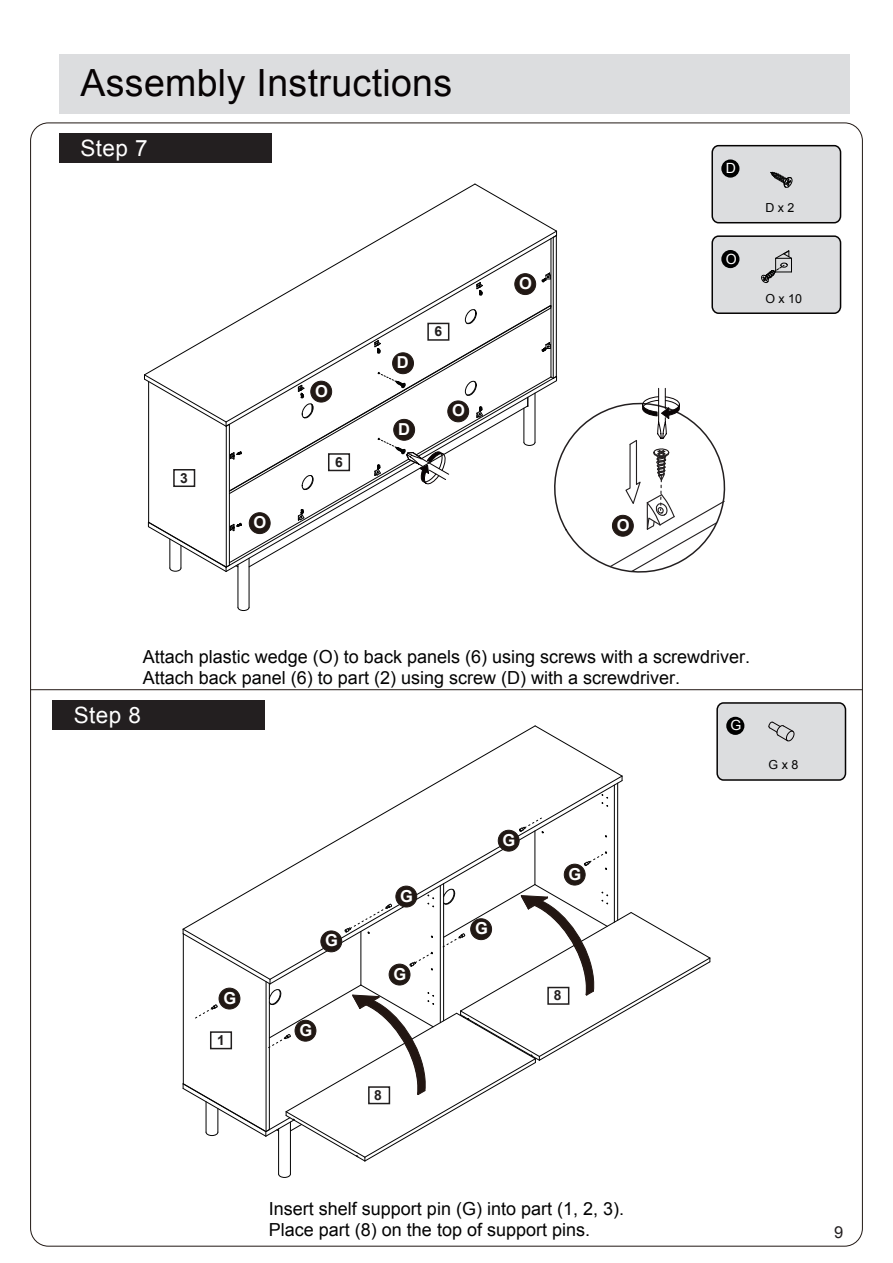
<style>
.page{position:relative;width:893px;height:1263px;background:#fff}
.page>*{position:absolute;margin:0;border:0;box-sizing:border-box;transform-origin:0 0}
.t1{font:37.5px "Arial";letter-spacing:.01em;color:#070304}
.t2{font:22.5px "Arial";letter-spacing:.02em;color:#fff}
.t3{font:18px/21.6px "Arial";color:#030303}
.t4{font:700 16.5px "Arial";color:#fff}
.t5{font:16.5px "Arial";color:#231f20}
.t6{font:14.1px "Arial";color:#fff}
.t7{font:700 13.8px "Arial";color:#211e1e}
.t8{font:12.45px "Arial";color:#030303}
</style>
<div class="page">
<div style="left:59px;top:54px;width:791px;height:60px;background:#dcdddf"></div>
<div style="left:59px;top:134px;width:213px;height:29px;background:#231f20"></div>
<div style="left:52px;top:700px;width:213px;height:30px;background:#231f20"></div>
<div style="left:717px;top:703px;width:128px;height:77px;background:#dcdddf;border-radius:7px"></div>
<div style="left:716px;top:702px;width:130px;height:79px;border:2px solid #050303;border-radius:7px"></div>
<div style="left:726px;top:717px;width:18px;height:18px;background:#000;border-radius:50%"></div>
<hr style="left:31px;top:689px;width:831px;height:1px;background:#211814">
<svg style="left:238px;top:607px;width:11px;height:4px"></svg>
<hr style="left:249px;top:558px;width:1px;height:49px;background:#030303">
<hr style="left:238px;top:565px;width:1px;height:42px;background:#030303">
<hr style="left:148px;top:381px;width:1px;height:141px;background:#030303">
<svg style="left:145px;top:184px;width:329px;height:190px"></svg>
<svg style="left:226px;top:231px;width:330px;height:145px"></svg>
<svg style="left:144px;top:374px;width:86px;height:53px"></svg>
<hr style="left:551px;top:239px;width:1px;height:138px;background:#030303">
<svg style="left:465px;top:308px;width:12px;height:17px"></svg>
<hr style="left:553px;top:237px;width:1px;height:141px;background:#030303">
<svg style="left:474px;top:184px;width:83px;height:54px"></svg>
<hr style="left:556px;top:236px;width:1px;height:140px;background:#030303">
<svg style="left:226px;top:376px;width:331px;height:192px"></svg>
<svg style="left:551px;top:376px;width:6px;height:5px"></svg>
<svg style="left:229px;top:376px;width:322px;height:187px"></svg>
<svg style="left:476px;top:406px;width:7px;height:12px"></svg>
<svg style="left:148px;top:522px;width:94px;height:50px"></svg>
<svg style="left:476px;top:282px;width:7px;height:14px"></svg>
<svg style="left:541px;top:342px;width:10px;height:10px"></svg>
<svg style="left:541px;top:273px;width:10px;height:10px"></svg>
<svg style="left:230px;top:450px;width:12px;height:9px"></svg>
<svg style="left:374px;top:340px;width:7px;height:14px"></svg>
<svg style="left:298px;top:509px;width:6px;height:12px"></svg>
<svg style="left:298px;top:385px;width:16px;height:34px"></svg>
<div style="left:173px;top:469px;width:22px;height:18px;border:2px solid #211e1e"></div>
<div style="left:329px;top:454px;width:20px;height:16px;background:#fff"></div>
<div style="left:328px;top:453px;width:22px;height:18px;border:2px solid #211e1e"></div>
<div style="left:428px;top:323px;width:21px;height:17px;background:#fff"></div>
<div style="left:427px;top:323px;width:22px;height:18px;border:2px solid #211e1e"></div>
<svg style="left:543px;top:388px;width:183px;height:185px"></svg>
<div style="left:249px;top:513px;width:21px;height:21px;background:#211814;border-radius:50%"></div>
<div style="left:249px;top:512px;width:21px;height:22px;border:1px solid #211814;border-radius:50%"></div>
<div style="left:311px;top:381px;width:21px;height:21px;background:#211814;border-radius:50%"></div>
<div style="left:311px;top:381px;width:21px;height:21px;border:1px solid #211814;border-radius:50%"></div>
<div style="left:448px;top:401px;width:21px;height:21px;background:#211814;border-radius:50%"></div>
<div style="left:448px;top:401px;width:21px;height:21px;border:1px solid #211814;border-radius:50%"></div>
<div style="left:393px;top:353px;width:20px;height:21px;background:#211814;border-radius:50%"></div>
<div style="left:392px;top:353px;width:22px;height:21px;border:1px solid #211814;border-radius:50%"></div>
<div style="left:394px;top:419px;width:21px;height:21px;background:#211814;border-radius:50%"></div>
<div style="left:393px;top:419px;width:22px;height:21px;border:1px solid #211814;border-radius:50%"></div>
<div style="left:612px;top:515px;width:21px;height:21px;background:#211814;border-radius:50%"></div>
<div style="left:612px;top:515px;width:21px;height:21px;border:1px solid #211814;border-radius:50%"></div>
<div style="left:515px;top:274px;width:21px;height:21px;background:#211814;border-radius:50%"></div>
<div style="left:515px;top:273px;width:21px;height:22px;border:1px solid #211814;border-radius:50%"></div>
<div style="left:712px;top:146px;width:128px;height:77px;background:#dcdddf;border-radius:7px"></div>
<div style="left:711px;top:145px;width:130px;height:78px;border:2px solid #050303;border-radius:7px"></div>
<div style="left:721px;top:159px;width:18px;height:19px;background:#000;border-radius:50%"></div>
<div style="left:712px;top:236px;width:128px;height:77px;background:#dcdddf;border-radius:7px"></div>
<div style="left:711px;top:235px;width:130px;height:79px;border:2px solid #050303;border-radius:7px"></div>
<div style="left:721px;top:250px;width:18px;height:18px;background:#000;border-radius:50%"></div>
<svg style="left:761px;top:250px;width:31px;height:33px"></svg>
<svg style="left:542px;top:781px;width:81px;height:103px"></svg>
<svg style="left:260px;top:725px;width:275px;height:159px"></svg>
<svg style="left:535px;top:725px;width:88px;height:56px"></svg>
<svg style="left:602px;top:794px;width:6px;height:12px"></svg>
<hr style="left:535px;top:831px;width:1px;height:53px;background:#030303">
<hr style="left:614px;top:785px;width:1px;height:137px;background:#030303">
<hr style="left:617px;top:783px;width:1px;height:137px;background:#030303">
<svg style="left:278px;top:1174px;width:13px;height:4px"></svg>
<hr style="left:290px;top:1122px;width:1px;height:52px;background:#030303">
<hr style="left:278px;top:1129px;width:1px;height:45px;background:#030303">
<svg style="left:584px;top:851px;width:23px;height:19px"></svg>
<svg style="left:519px;top:817px;width:24px;height:16px"></svg>
<svg style="left:183px;top:884px;width:528px;height:277px"></svg>
<div style="left:369px;top:1087px;width:20px;height:16px;background:#fff"></div>
<div style="left:368px;top:1086px;width:22px;height:18px;border:2px solid #211e1e"></div>
<div style="left:548px;top:987px;width:21px;height:17px;background:#fff"></div>
<div style="left:547px;top:987px;width:22px;height:18px;border:2px solid #211e1e"></div>
<div style="left:295px;top:1020px;width:21px;height:21px;background:#211814;border-radius:50%"></div>
<div style="left:295px;top:1020px;width:21px;height:21px;border:1px solid #211814;border-radius:50%"></div>
<div style="left:219px;top:988px;width:21px;height:21px;background:#211814;border-radius:50%"></div>
<div style="left:219px;top:988px;width:21px;height:21px;border:1px solid #211814;border-radius:50%"></div>
<div style="left:389px;top:964px;width:21px;height:21px;background:#211814;border-radius:50%"></div>
<div style="left:389px;top:964px;width:21px;height:21px;border:1px solid #211814;border-radius:50%"></div>
<div style="left:321px;top:931px;width:21px;height:21px;background:#211814;border-radius:50%"></div>
<div style="left:321px;top:931px;width:21px;height:21px;border:1px solid #211814;border-radius:50%"></div>
<div style="left:471px;top:919px;width:21px;height:21px;background:#211814;border-radius:50%"></div>
<div style="left:470px;top:918px;width:22px;height:22px;border:1px solid #211814;border-radius:50%"></div>
<div style="left:396px;top:886px;width:21px;height:21px;background:#211814;border-radius:50%"></div>
<div style="left:396px;top:886px;width:21px;height:21px;border:1px solid #211814;border-radius:50%"></div>
<div style="left:564px;top:864px;width:21px;height:21px;background:#211814;border-radius:50%"></div>
<div style="left:564px;top:864px;width:21px;height:21px;border:1px solid #211814;border-radius:50%"></div>
<div style="left:498px;top:830px;width:21px;height:21px;background:#211814;border-radius:50%"></div>
<div style="left:498px;top:830px;width:21px;height:21px;border:1px solid #211814;border-radius:50%"></div>
<svg style="left:770px;top:171px;width:22px;height:17px"></svg>
<svg style="left:768px;top:721px;width:27px;height:21px"></svg>
<svg style="left:378px;top:372px;width:28px;height:16px"></svg>
<svg style="left:374px;top:438px;width:75px;height:47px"></svg>
<h1 class="t1" style="left:80px;top:58px;width:373px">Assembly Instructions</h1>
<p class="t2" style="left:80px;top:133px;width:69px">Step 7</p>
<p class="t7" style="left:180px;top:468px;width:9px">3</p>
<p class="t4" style="left:254px;top:511px;width:14px">O</p>
<p class="t4" style="left:315px;top:380px;width:14px">O</p>
<p class="t7" style="left:335px;top:453px;width:9px">6</p>
<p class="t4" style="left:397px;top:351px;width:13px">D</p>
<p class="t4" style="left:398px;top:418px;width:13px">D</p>
<p class="t7" style="left:434px;top:322px;width:9px">6</p>
<p class="t4" style="left:452px;top:400px;width:14px">O</p>
<p class="t4" style="left:519px;top:272px;width:14px">O</p>
<p class="t4" style="left:617px;top:514px;width:14px">O</p>
<p class="t6" style="left:726px;top:159px;width:12px">D</p>
<p class="t6" style="left:726px;top:249px;width:12px">O</p>
<p class="t8" style="left:765px;top:200px;width:31px">D x 2</p>
<p class="t8" style="left:765px;top:290px;width:38px">O x 10</p>
<p class="t3" style="left:143px;top:647px;width:609px;line-height:20.1px">Attach plastic wedge (O) to back panels (6) using screws with a screwdriver.<br>Attach back panel (6) to part (2) using screw (D) with a screwdriver.</p>
<p class="t2" style="left:74px;top:700px;width:69px">Step 8</p>
<p class="t6" style="left:731px;top:716px;width:12px">G</p>
<p class="t8" style="left:769px;top:757px;width:31px">G x 8</p>
<p class="t4" style="left:223px;top:987px;width:14px">G</p>
<p class="t7" style="left:217px;top:1031px;width:9px">1</p>
<p class="t4" style="left:325px;top:930px;width:14px">G</p>
<p class="t4" style="left:299px;top:1019px;width:14px">G</p>
<p class="t4" style="left:400px;top:885px;width:14px">G</p>
<p class="t4" style="left:393px;top:963px;width:14px">G</p>
<p class="t7" style="left:374px;top:1086px;width:9px">8</p>
<p class="t4" style="left:503px;top:829px;width:14px">G</p>
<p class="t4" style="left:475px;top:917px;width:14px">G</p>
<p class="t4" style="left:569px;top:863px;width:14px">G</p>
<p class="t7" style="left:554px;top:986px;width:9px">8</p>
<p class="t3" style="left:269px;top:1198px;width:357px">Insert shelf support pin (G) into part (1, 2, 3).<br>Place part (8) on the top of support pins.</p>
<p class="t5" style="left:834px;top:1222px;width:11px">9</p>
</div>
